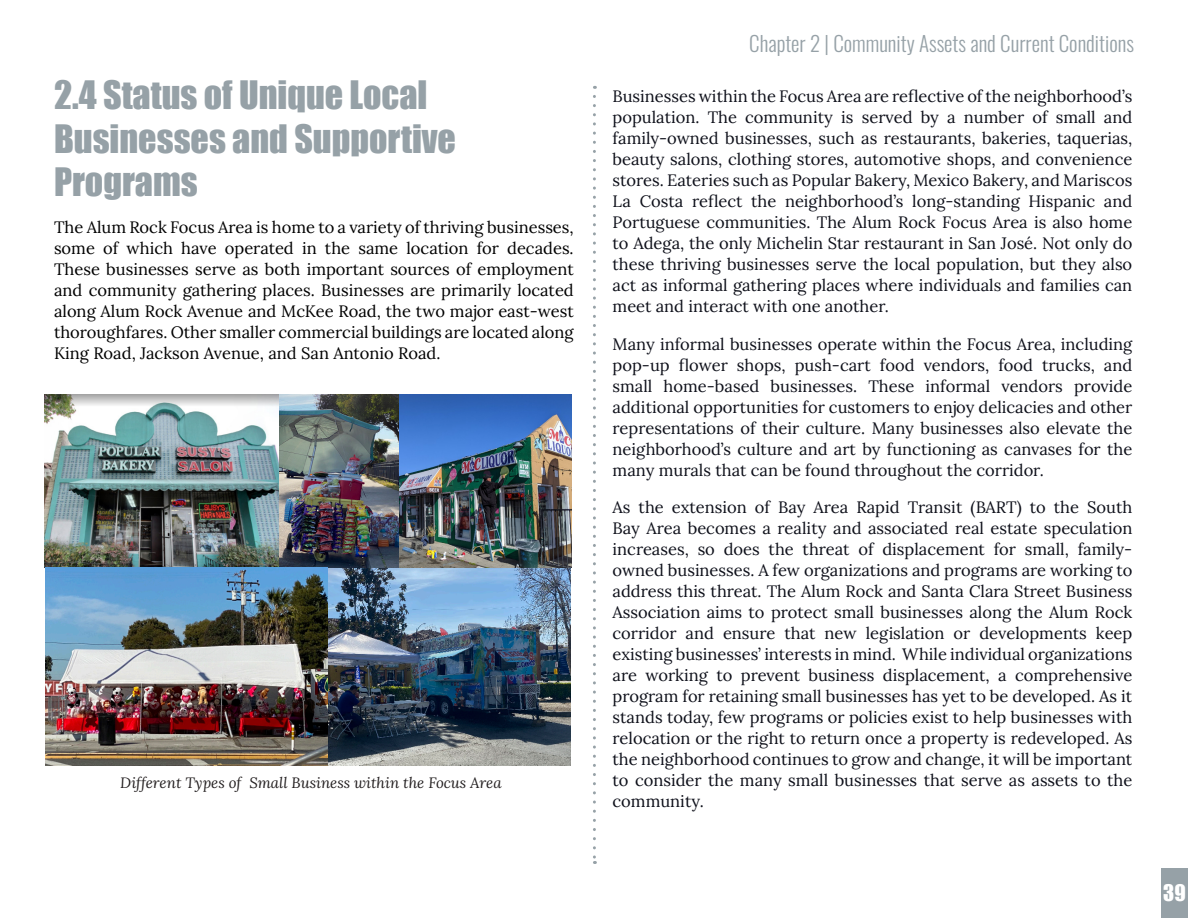
<style>
.page{position:relative;width:1188px;height:918px;background:#fff}
.page>*{position:absolute;margin:0;border:0;box-sizing:border-box;transform-origin:0 0}
.SubHead{font:36px/43.2px "Impact";color:#96a1a7}
.t1{font:300 21px "Oswald";color:#96a1a7}
.t2{font:21px "Impact";color:#fff}
.Text_Black{font:16.5px/21px "Lora";color:#0e101a;text-align:justify}
.Text_Black-2{font:16.5px/21px "Lora";color:#000;text-align:justify}
.t3{font:italic 15px "Lora";color:#231f20}
</style>
<div class="page">
<svg style="left:593px;top:96px;width:3px;height:768px"></svg>
<div style="left:1161px;top:868px;width:27px;height:50px;background:#96a1a7"></div>
<img style="left:327px;top:568px;width:244px;height:197px">
<img style="left:399px;top:395px;width:173px;height:173px">
<img style="left:278px;top:395px;width:121px;height:173px">
<img style="left:45px;top:395px;width:233px;height:173px">
<img style="left:45px;top:568px;width:282px;height:197px">
<p class="SubHead" style="left:54px;top:73px;width:404px">2.4 Status of Unique Local<br>Businesses and Supportive<br>Programs</p>
<p class="Text_Black-2" style="left:54px;top:216px;width:521px">The Alum Rock Focus Area is home to a variety of thriving businesses, some of which have operated in the same location for decades.<br>These businesses serve as both important sources of employment and community gathering places. Businesses are primarily located along Alum Rock Avenue and McKee Road, the two major east-west thoroughfares. Other smaller commercial buildings are located along King Road, Jackson Avenue, and San Antonio Road.</p>
<p class="t3" style="left:120px;top:772px;width:383px">Different Types of Small Business within the Focus Area</p>
<p class="t1" style="left:749px;top:25px;width:386px">Chapter 2 | Community Assets and Current Conditions</p>
<p class="Text_Black" style="left:613px;top:85px;width:521px">Businesses within the Focus Area are reflective of the neighborhood’s population. The community is served by a number of small and family-owned businesses, such as restaurants, bakeries, taquerias, beauty salons, clothing stores, automotive shops, and convenience stores. Eateries such as Popular Bakery, Mexico Bakery, and Mariscos La Costa reflect the neighborhood’s long-standing Hispanic and Portuguese communities. The Alum Rock Focus Area is also home to Adega, the only Michelin Star restaurant in San José. Not only do these thriving businesses serve the local population, but they also act as informal gathering places where individuals and families can meet and interact with one another.</p>
<p class="Text_Black" style="left:613px;top:332px;width:521px">Many informal businesses operate within the Focus Area, including pop-up flower shops, push-cart food vendors, food trucks, and small home-based businesses. These informal vendors provide additional opportunities for customers to enjoy delicacies and other representations of their culture. Many businesses also elevate the neighborhood’s culture and art by functioning as canvases for the many murals that can be found throughout the corridor.</p>
<p class="Text_Black" style="left:613px;top:495px;width:521px">As the extension of Bay Area Rapid Transit (BART) to the South Bay Area becomes a reality and associated real estate speculation increases, so does the threat of displacement for small, family&shy;owned businesses. A few organizations and programs are working to address this threat. The Alum Rock and Santa Clara Street Business Association aims to protect small businesses along the Alum Rock corridor and ensure that new legislation or developments keep existing businesses’ interests in mind. While individual organizations are working to prevent business displacement, a comprehensive program for retaining small businesses has yet to be developed. As it stands today, few programs or policies exist to help businesses with relocation or the right to return once a property is redeveloped. As the neighborhood continues to grow and change, it will be important to consider the many small businesses that serve as assets to the community.</p>
<p class="t2" style="left:1163px;top:877px;width:24px">39</p>
</div>
